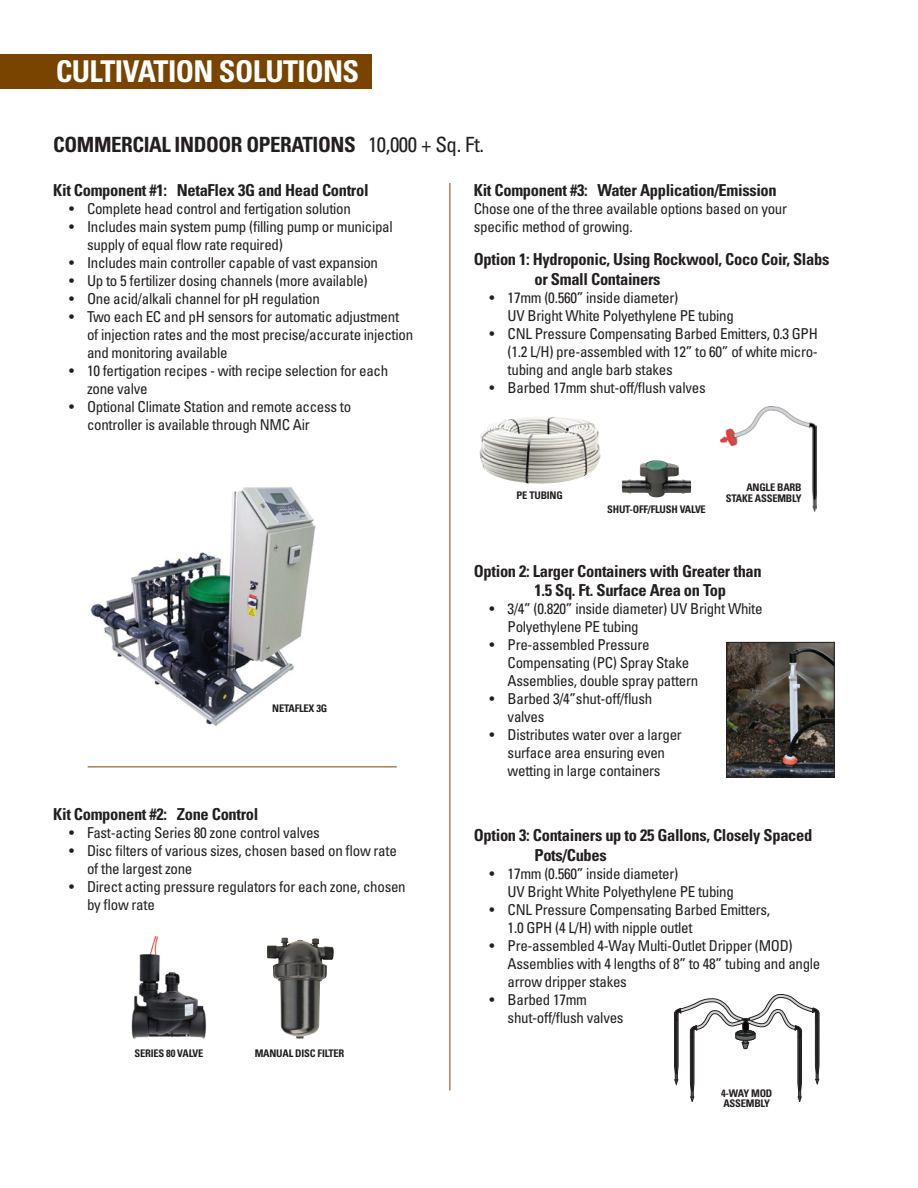
<style>
.page{position:relative;width:918px;height:1188px;background:#fff}
.page>*{position:absolute;margin:0;border:0;box-sizing:border-box;transform-origin:0 0}
.t1{font:700 condensed 30px "Univers LT Std";letter-spacing:-.02em;color:#fff}
.t2{font:700 condensed 21px "Univers LT Std";letter-spacing:-.02em;color:#231f20}
.t3{font:700 condensed 16.5px/19.5px "Univers LT Std";letter-spacing:-.02em;color:#231f20}
.t4{font:condensed 15px/18px "Univers LT Std";letter-spacing:-.02em;color:#231f20}
.t5{font:700 condensed 10.5px/10.5px "Univers LT Std";letter-spacing:-.02em;color:#231f20;text-align:right}
.s1{font-weight:400}
</style>
<div class="page">
<div style="left:0;top:54px;width:372px;height:35px;background:#794400"></div>
<hr style="left:450px;top:183px;width:1px;height:908px;background:#794400">
<hr style="left:88px;top:767px;width:309px;height:1px;background:#794400">
<img style="left:90px;top:487px;width:226px;height:239px">
<img style="left:479px;top:416px;width:122px;height:68px">
<img style="left:622px;top:460px;width:69px;height:37px">
<img style="left:721px;top:406px;width:95px;height:106px">
<img style="left:728px;top:644px;width:105px;height:131px">
<div style="left:726px;top:642px;width:109px;height:135px;border:1px solid #231f20"></div>
<svg style="left:674px;top:994px;width:145px;height:108px"></svg>
<img style="left:131px;top:936px;width:76px;height:103px">
<img style="left:267px;top:937px;width:60px;height:102px">
<p class="t1" style="left:56px;top:53px;width:305px">CULTIVATION SOLUTIONS</p>
<p class="t2" style="left:53px;top:131px;width:432px">COMMERCIAL INDOOR OPERATIONS <span class="s1">10,000 + Sq. Ft.</span></p>
<p class="t3" style="left:53px;top:180px;width:317px">Kit Component #1: NetaFlex 3G and Head Control</p>
<p class="t4" style="left:69px;top:199px;width:283px">• Complete head control and fertigation solution</p>
<p class="t4" style="left:87px;top:217px;width:307px;text-indent:-18px">• Includes main system pump (filling pump or municipal supply of equal flow rate required)</p>
<p class="t4" style="left:69px;top:253px;width:311px">• Includes main controller capable of vast expansion</p>
<p class="t4" style="left:69px;top:271px;width:300px">• Up to 5 fertilizer dosing channels (more available)</p>
<p class="t4" style="left:69px;top:289px;width:252px">• One acid/alkali channel for pH regulation</p>
<p class="t4" style="left:87px;top:307px;width:328px;text-indent:-18px">• Two each EC and pH sensors for automatic adjustment of injection rates and the most precise/accurate injection and monitoring available</p>
<p class="t4" style="left:87px;top:361px;width:303px;text-indent:-18px">• 10 fertigation recipes - with recipe selection for each zone valve</p>
<p class="t4" style="left:87px;top:397px;width:266px;text-indent:-18px">• Optional Climate Station and remote access to controller is available through NMC Air</p>
<p class="t3" style="left:474px;top:180px;width:304px">Kit Component #3: Water Application/Emission</p>
<p class="t4" style="left:474px;top:199px;width:315px">Chose one of the three available options based on your specific method of growing.</p>
<p class="t3" style="left:535px;top:249px;width:296px;text-indent:-61px">Option 1: Hydroponic, Using Rockwool, Coco Coir, Slabs or Small Containers</p>
<p class="t4" style="left:508px;top:288px;width:228px;text-indent:-18px">• 17mm (0.560” inside diameter)<br>UV Bright White Polyethylene PE tubing</p>
<p class="t4" style="left:508px;top:324px;width:312px;text-align:justify;text-indent:-18px">• CNL Pressure Compensating Barbed Emitters, 0.3 GPH (1.2 L/H) pre-assembled with 12” to 60” of white micro&shy;tubing and angle barb stakes</p>
<p class="t4" style="left:490px;top:378px;width:218px">• Barbed 17mm shut-off/flush valves</p>
<p class="t5" style="left:272px;top:703px;width:57px">NETAFLEX 3G</p>
<p class="t3" style="left:53px;top:804px;width:207px">Kit Component #2: Zone Control</p>
<p class="t4" style="left:69px;top:823px;width:252px">• Fast-acting Series 80 zone control valves</p>
<p class="t4" style="left:87px;top:841px;width:311px;text-indent:-18px">• Disc filters of various sizes, chosen based on flow rate of the largest zone</p>
<p class="t4" style="left:87px;top:877px;width:320px;text-indent:-18px">• Direct acting pressure regulators for each zone, chosen by flow rate</p>
<p class="t5" style="left:134px;top:1048px;width:70px">SERIES 80 VALVE</p>
<p class="t5" style="left:255px;top:1048px;width:91px">MANUAL DISC FILTER</p>
<p class="t5" style="left:517px;top:490px;width:48px">PE TUBING</p>
<p class="t5" style="left:607px;top:504px;width:100px">SHUT-OFF/FLUSH VALVE</p>
<p class="t5" style="left:726px;top:482px;width:77px">ANGLE BARB<br>STAKE ASSEMBLY</p>
<p class="t3" style="left:535px;top:561px;width:229px;text-indent:-61px">Option 2: Larger Containers with Greater than<br>1.5 Sq. Ft. Surface Area on Top</p>
<p class="t4" style="left:508px;top:600px;width:257px;text-indent:-18px">• 3/4” (0.820” inside diameter) UV Bright White<br>Polyethylene PE tubing</p>
<p class="t4" style="left:508px;top:636px;width:183px;text-indent:-18px">• Pre-assembled Pressure<br>Compensating (PC) Spray Stake</p>
<p class="t4" style="left:508px;top:672px;width:192px">Assemblies, double spray pattern</p>
<p class="t4" style="left:508px;top:690px;width:146px;text-indent:-18px">• Barbed 3/4”shut-off/flush valves</p>
<p class="t4" style="left:490px;top:726px;width:194px;text-align:center">• Distributes water over a larger surface area ensuring even wetting in large containers</p>
<p class="t3" style="left:535px;top:826px;width:279px;text-indent:-61px">Option 3: Containers up to 25 Gallons, Closely Spaced<br>Pots/Cubes</p>
<p class="t4" style="left:508px;top:864px;width:228px;text-indent:-18px">• 17mm (0.560” inside diameter)<br>UV Bright White Polyethylene PE tubing</p>
<p class="t4" style="left:508px;top:900px;width:264px;text-indent:-18px">• CNL Pressure Compensating Barbed Emitters,<br>1.0 GPH (4 L/H) with nipple outlet</p>
<p class="t4" style="left:508px;top:936px;width:314px;text-indent:-18px">• Pre-assembled 4-Way Multi-Outlet Dripper (MOD)<br>Assemblies with 4 lengths of 8” to 48” tubing and angle arrow dripper stakes</p>
<p class="t4" style="left:508px;top:990px;width:117px;text-indent:-18px">• Barbed 17mm shut-off/flush valves</p>
<p class="t5" style="left:721px;top:1088px;width:53px">4-WAY MOD</p>
<p class="t5" style="left:723px;top:1098px;width:48px">ASSEMBLY</p>
</div>
